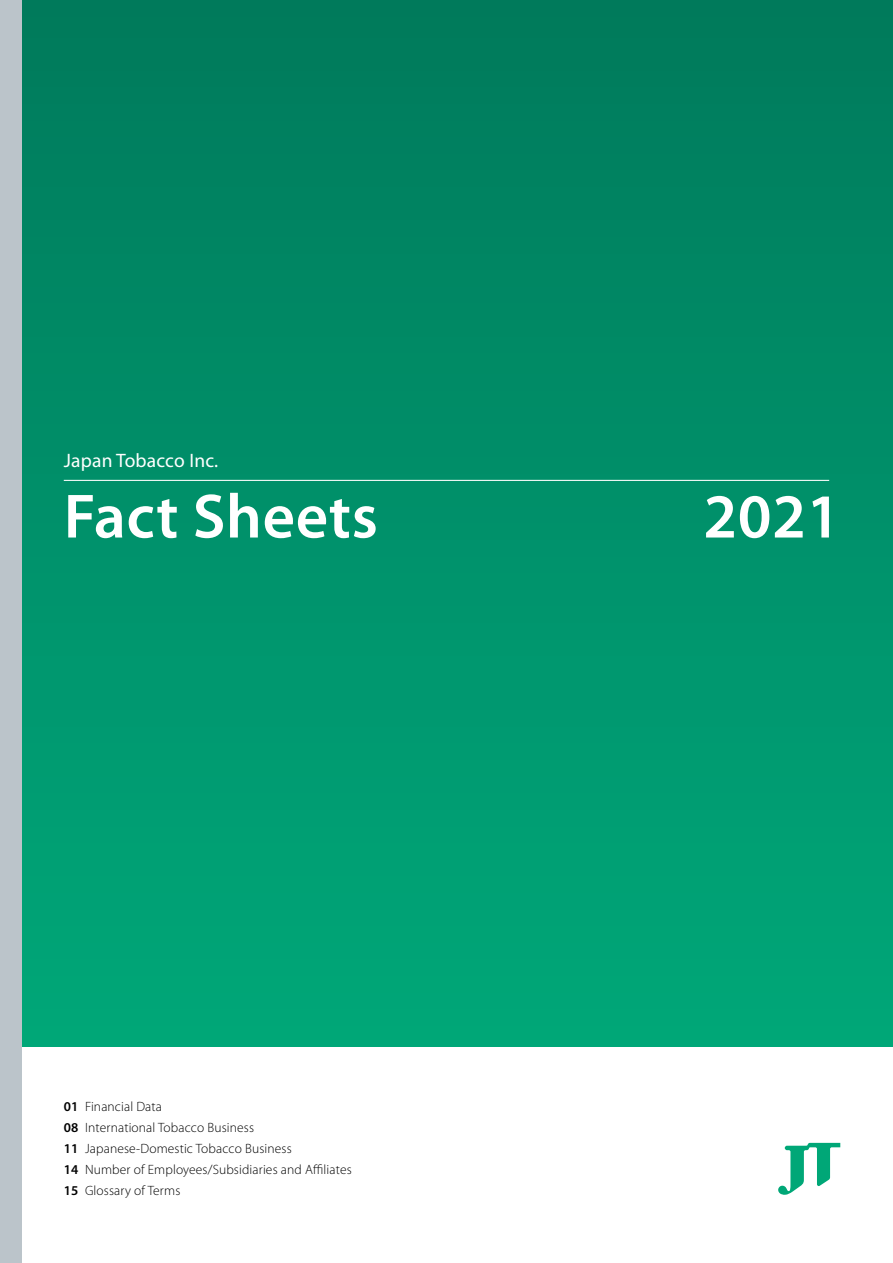
<style>
.page{position:relative;width:893px;height:1263px;background:#fff}
.page>*{position:absolute;margin:0;border:0;box-sizing:border-box;transform-origin:0 0}
.t1{font:600 63px "Myriad Pro";letter-spacing:.01em;color:#fff}
.t2{font:19.5px "Myriad Pro";letter-spacing:.01em;color:#fff}
.t3{font:300 13.5px/21px "Myriad Pro";letter-spacing:.01em;color:#000}
.s1{font-weight:600}
</style>
<div class="page">
<div style="left:0;top:0;width:893px;height:1046px;background:linear-gradient(to bottom,#007a5b,#00a879)"></div>
<svg style="left:778px;top:1143px;width:62px;height:52px"></svg>
<div style="left:0;top:0;width:21px;height:1263px;background:#bbc4ca"></div>
<hr style="left:64px;top:480px;width:765px;height:1px;background:#fff">
<h2 class="t2" style="left:64px;top:448px;width:156px">Japan Tobacco Inc.</h2>
<h1 class="t1" style="left:64px;top:476px;width:316px">Fact Sheets</h1>
<h1 class="t1" style="left:703px;top:476px;width:138px">2021</h1>
<p class="t3" style="left:64px;top:1096px;width:289px"><span class="s1">01</span> Financial Data<br><span class="s1">08</span> International Tobacco Business<br><span class="s1">11</span> Japanese-Domestic Tobacco Business<br><span class="s1">14</span> Number of Employees/Subsidiaries and Affiliates <span class="s1">15</span> Glossary of Terms</p>
</div>
